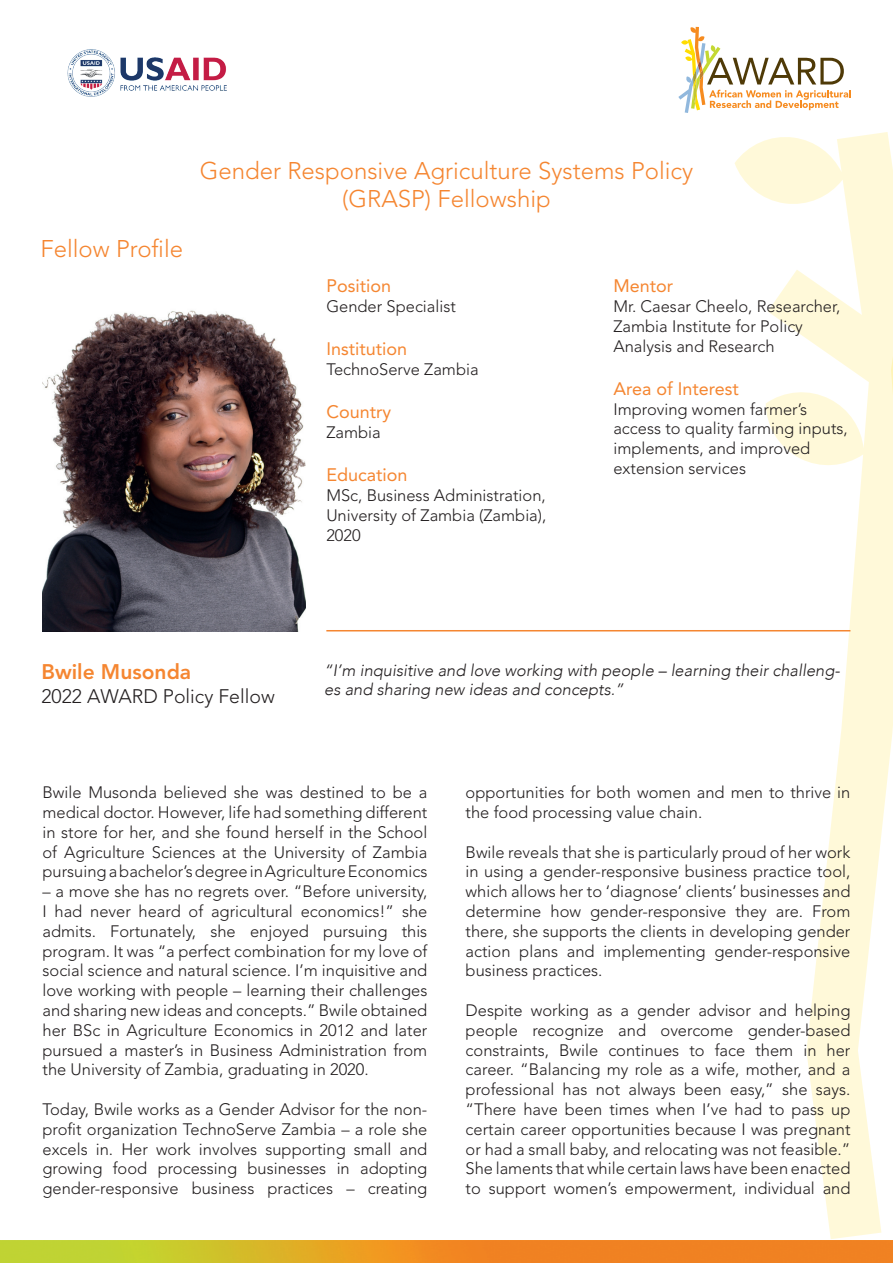
<style>
.page{position:relative;width:893px;height:1263px;background:#fff}
.page>*{position:absolute;margin:0;border:0;box-sizing:border-box;transform-origin:0 0}
.t1{font:300 24px/28.8px "Avenir LT Std";color:#f58631;text-align:center}
.t2{font:800 21px "Avenir LT Std";color:#f58631}
.t3{font:300 19.5px "Avenir LT Std";color:#231f20}
.t4{font:18px "Avenir LT Std";color:#f58631}
.t5{font:300 16.5px/19.8px "Avenir LT Std";color:#231f20;text-align:justify}
.t6{font:italic 300 16.5px/19.8px "Avenir";color:#231f20}
</style>
<div class="page">
<svg style="left:734px;top:132px;width:157px;height:1107px"></svg>
<svg style="left:891px;top:158px;width:2px;height:585px"></svg>
<img style="left:0;top:1241px;width:893px;height:21px">
<img style="left:67px;top:49px;width:160px;height:48px">
<img style="left:43px;top:310px;width:263px;height:321px">
<hr style="left:326px;top:630px;width:524px;height:1px;background:#f58631">
<svg style="left:678px;top:27px;width:173px;height:86px"></svg>
<h1 class="t1" style="left:40px;top:235px;width:144px">Fellow Profile</h1>
<h1 class="t1" style="left:200px;top:156px;width:495px">Gender Responsive Agriculture Systems Policy (GRASP) Fellowship</h1>
<p class="t4" style="left:326px;top:275px;width:66px">Position</p>
<p class="t5" style="left:326px;top:296px;width:131px">Gender Specialist</p>
<p class="t4" style="left:326px;top:338px;width:82px">Institution</p>
<p class="t5" style="left:326px;top:359px;width:154px">TechnoServe Zambia</p>
<p class="t4" style="left:326px;top:401px;width:66px">Country</p>
<p class="t5" style="left:326px;top:422px;width:56px">Zambia</p>
<p class="t4" style="left:326px;top:464px;width:83px">Education</p>
<p class="t5" style="left:326px;top:485px;width:222px">MSc, Business Administration, University of Zambia (Zambia), 2020</p>
<p class="t4" style="left:613px;top:275px;width:61px">Mentor</p>
<p class="t5" style="left:613px;top:296px;width:228px;text-align:left">Mr. Caesar Cheelo, Researcher,<br>Zambia Institute for Policy<br>Analysis and Research</p>
<p class="t4" style="left:613px;top:378px;width:127px">Area of Interest</p>
<p class="t5" style="left:613px;top:399px;width:236px;text-align:left">Improving women farmer’s access to quality farming inputs, implements, and improved extension services</p>
<p class="t2" style="left:41px;top:659px;width:151px">Bwile Musonda</p>
<p class="t3" style="left:41px;top:684px;width:235px">2022 AWARD Policy Fellow</p>
<p class="t6" style="left:324px;top:660px;width:517px">“I’m inquisitive and love working with people – learning their challeng&shy;es and sharing new ideas and concepts.”</p>
<p class="t5" style="left:43px;top:782px;width:386px">Bwile Musonda believed she was destined to be a medical doctor. However, life had something different in store for her, and she found herself in the School of Agriculture Sciences at the University of Zambia pursuing a bachelor’s degree in Agriculture Economics</p>
<p class="t5" style="left:43px;top:881px;width:386px">– a move she has no regrets over. “Before university, I had never heard of agricultural economics!” she admits. Fortunately, she enjoyed pursuing this program. It was “a perfect combination for my love of social science and natural science. I’m inquisitive and love working with people – learning their challenges and sharing new ideas and concepts.” Bwile obtained her BSc in Agriculture Economics in 2012 and later pursued a master’s in Business Administration from the University of Zambia, graduating in 2020.</p>
<p class="t5" style="left:43px;top:1099px;width:386px">Today, Bwile works as a Gender Advisor for the non&shy;profit organization TechnoServe Zambia – a role she excels in. Her work involves supporting small and growing food processing businesses in adopting gender-responsive business practices – creating</p>
<p class="t5" style="left:466px;top:782px;width:386px">opportunities for both women and men to thrive in the food processing value chain.</p>
<p class="t5" style="left:466px;top:842px;width:386px">Bwile reveals that she is particularly proud of her work in using a gender-responsive business practice tool, which allows her to ‘diagnose’ clients’ businesses and determine how gender-responsive they are. From there, she supports the clients in developing gender action plans and implementing gender-responsive business practices.</p>
<p class="t5" style="left:466px;top:1000px;width:386px">Despite working as a gender advisor and helping people recognize and overcome gender-based constraints, Bwile continues to face them in her career. “Balancing my role as a wife, mother, and a professional has not always been easy,” she says. “There have been times when I’ve had to pass up certain career opportunities because I was pregnant or had a small baby, and relocating was not feasible.” She laments that while certain laws have been enacted to support women’s empowerment, individual and</p>
</div>
